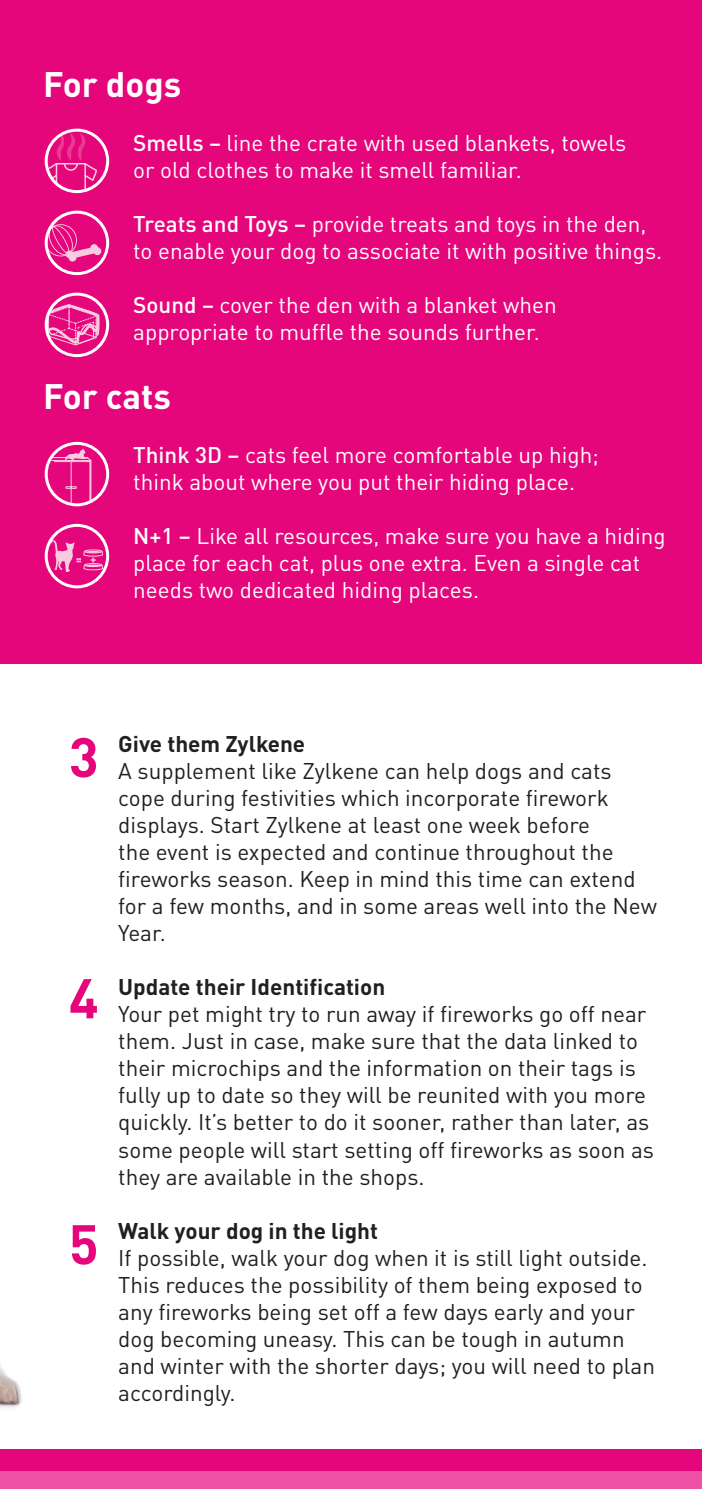
<style>
.page{position:relative;width:702px;height:1489px;background:#fff}
.page>*{position:absolute;margin:0;border:0;box-sizing:border-box;transform-origin:0 0}
.t1{font:700 55px "DIN Pro";color:#e6067c}
.t2{font:700 35px "DIN Pro";color:#fff}
.t3{font:22.5px/27px "DIN Pro";color:#231f20}
.t4{font:22.5px/27px "DIN Pro";color:#fff}
.t5{font:700 22.5px "DIN Pro";color:#231f20}
.s1{font-weight:500}
</style>
<div class="page">
<img style="left:0;top:1365px;width:22px;height:44px">
<div style="left:0;top:0;width:702px;height:664px;background:#e6067c"></div>
<svg style="left:46px;top:133px;width:52px;height:59px"></svg>
<div style="left:45px;top:129px;width:64px;height:64px;border:3px solid #fff;border-radius:50%"></div>
<svg style="left:46px;top:222px;width:56px;height:40px"></svg>
<div style="left:45px;top:211px;width:64px;height:64px;border:3px solid #fff;border-radius:50%"></div>
<svg style="left:46px;top:302px;width:55px;height:44px"></svg>
<div style="left:45px;top:293px;width:64px;height:64px;border:3px solid #fff;border-radius:50%"></div>
<svg style="left:50px;top:449px;width:42px;height:56px"></svg>
<hr style="left:71px;top:461px;width:1px;height:44px;background:#f7cce0">
<div style="left:45px;top:442px;width:64px;height:64px;border:3px solid #fff;border-radius:50%"></div>
<svg style="left:51px;top:540px;width:52px;height:32px"></svg>
<div style="left:45px;top:524px;width:64px;height:64px;border:3px solid #fff;border-radius:50%"></div>
<div style="left:0;top:1470px;width:702px;height:19px;background:#ed51a3"></div>
<div style="left:0;top:1449px;width:702px;height:21px;background:#e6067c"></div>
<p class="t2" style="left:43px;top:55px;width:140px">For dogs</p>
<p class="t4" style="left:133px;top:127px;width:495px"><span class="s1">Smells –</span> line the crate with used blankets, towels</p>
<p class="t4" style="left:133px;top:154px;width:390px">or old clothes to make it smell familiar.</p>
<p class="t4" style="left:133px;top:208px;width:531px"><span class="s1">Treats and Toys –</span> provide treats and toys in the den, to enable your dog to associate it with positive things.</p>
<p class="t4" style="left:133px;top:289px;width:425px"><span class="s1">Sound –</span> cover the den with a blanket when appropriate to muffle the sounds further.</p>
<p class="t2" style="left:43px;top:367px;width:129px">For cats</p>
<p class="t4" style="left:133px;top:439px;width:467px"><span class="s1">Think 3D –</span> cats feel more comfortable up high;</p>
<p class="t4" style="left:133px;top:466px;width:443px">think about where you put their hiding place.</p>
<p class="t4" style="left:133px;top:520px;width:534px"><span class="s1">N+1 –</span> Like all resources, make sure you have a hiding place for each cat, plus one extra. Even a single cat needs two dedicated hiding places.</p>
<p class="t1" style="left:69px;top:711px;width:31px">3</p>
<p class="t1" style="left:69px;top:952px;width:31px">4</p>
<p class="t1" style="left:69px;top:1198px;width:31px">5</p>
<p class="t5" style="left:118px;top:725px;width:189px">Give them Zylkene</p>
<p class="t3" style="left:118px;top:755px;width:540px">A supplement like Zylkene can help dogs and cats cope during festivities which incorporate firework displays. Start Zylkene at least one week before<br>the event is expected and continue throughout the fireworks season. Keep in mind this time can extend for a few months, and in some areas well into the New Year.</p>
<p class="t5" style="left:118px;top:968px;width:269px">Update their Identification</p>
<p class="t3" style="left:118px;top:998px;width:537px">Your pet might try to run away if fireworks go off near them. Just in case, make sure that the data linked to their microchips and the information on their tags is fully up to date so they will be reunited with you more quickly. It’s better to do it sooner, rather than later, as some people will start setting off fireworks as soon as they are available in the shops.</p>
<p class="t5" style="left:118px;top:1211px;width:261px">Walk your dog in the light</p>
<p class="t3" style="left:118px;top:1241px;width:538px">If possible, walk your dog when it is still light outside.<br>This reduces the possibility of them being exposed to any fireworks being set off a few days early and your dog becoming uneasy. This can be tough in autumn and winter with the shorter days; you will need to plan accordingly.</p>
</div>
